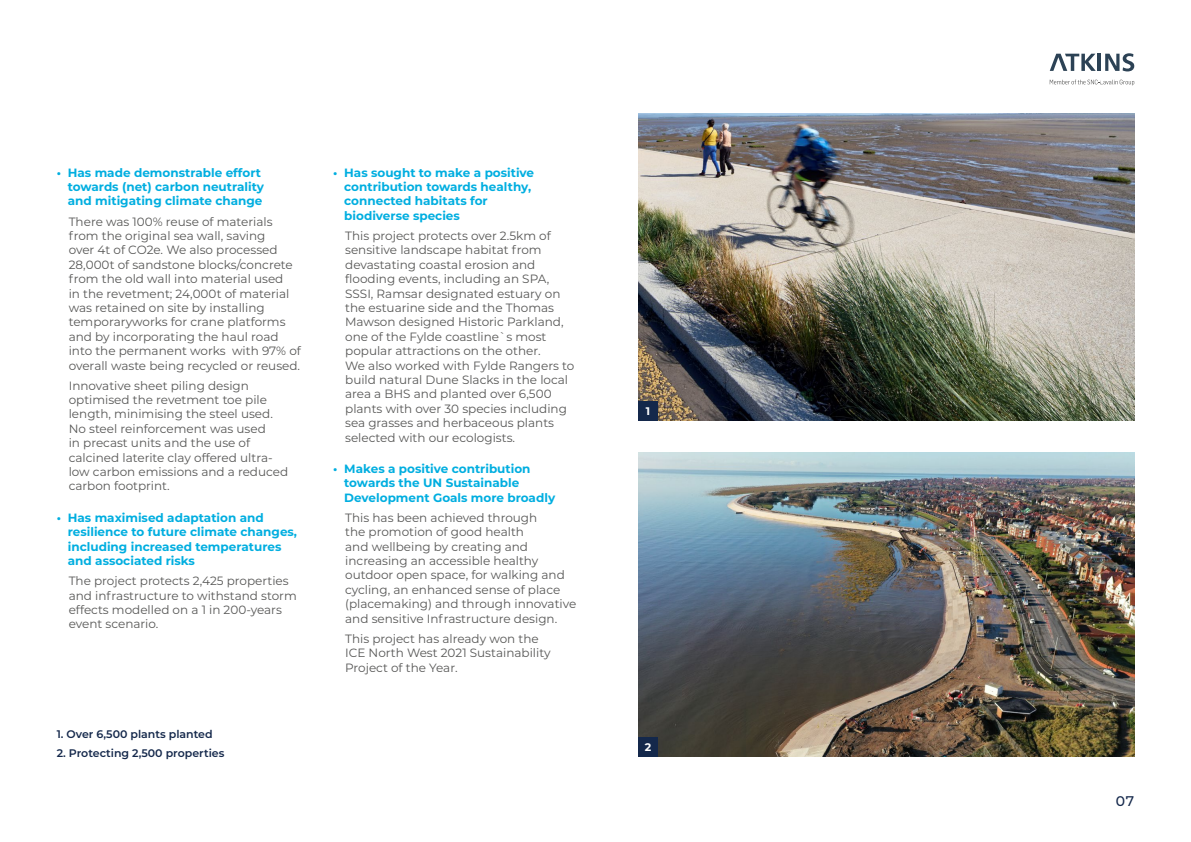
<style>
.page{position:relative;width:1191px;height:842px;background:#fff}
.page>*{position:absolute;margin:0;border:0;box-sizing:border-box;transform-origin:0 0}
.t1{font:500 14px "Montserrat";color:#14284b}
.Body{font:12px/14.4px "Montserrat";color:#575756}
.Body-2{font:700 12px/14.4px "Montserrat";color:#00aee0}
.Body-3{font:600 11px "Montserrat";color:#14284b}
.Body-4{font:700 11px "Montserrat";color:#fff}
</style>
<div class="page">
<img style="left:638px;top:452px;width:496px;height:305px">
<div style="left:638px;top:737px;width:20px;height:20px;background:#14284b"></div>
<img style="left:638px;top:113px;width:496px;height:308px">
<div style="left:638px;top:401px;width:20px;height:20px;background:#14284b"></div>
<svg style="left:1049px;top:80px;width:85px;height:5px"></svg>
<svg style="left:1049px;top:54px;width:46px;height:17px"></svg>
<hr style="left:1097px;top:54px;width:4px;height:17px;background:#2c4255">
<svg style="left:1105px;top:53px;width:29px;height:18px"></svg>
<p class="Body-2" style="left:68px;top:165px;width:198px;text-indent:-11px">• Has made demonstrable effort towards (net) carbon neutrality and mitigating climate change</p>
<p class="Body" style="left:69px;top:214px;width:234px">There was 100% reuse of materials from the original sea wall, saving<br>over 4t of CO2e. We also processed 28,000t of sandstone blocks/concrete from the old wall into material used<br>in the revetment; 24,000t of material was retained on site by installing temporaryworks for crane platforms and by incorporating the haul road into the permanent works with 97% of overall waste being recycled or reused.</p>
<p class="Body" style="left:69px;top:378px;width:221px">Innovative sheet piling design optimised the revetment toe pile length, minimising the steel used.<br>No steel reinforcement was used<br>in precast units and the use of calcined laterite clay offered ultra&shy;low carbon emissions and a reduced carbon footprint.</p>
<p class="Body-2" style="left:68px;top:510px;width:231px;text-indent:-11px">• Has maximised adaptation and resilience to future climate changes, including increased temperatures and associated risks</p>
<p class="Body" style="left:69px;top:573px;width:229px">The project protects 2,425 properties and infrastructure to withstand storm effects modelled on a 1 in 200-years event scenario.</p>
<p class="Body-3" style="left:57px;top:726px;width:157px">1. Over 6,500 plants planted</p>
<p class="Body-3" style="left:57px;top:745px;width:169px">2. Protecting 2,500 properties</p>
<p class="Body-2" style="left:344px;top:165px;width:191px;text-indent:-11px">• Has sought to make a positive contribution towards healthy, connected habitats for biodiverse species</p>
<p class="Body" style="left:345px;top:228px;width:231px">This project protects over 2.5km of sensitive landscape habitat from devastating coastal erosion and flooding events, including an SPA, SSSI, Ramsar designated estuary on the estuarine side and the Thomas Mawson designed Historic Parkland, one of the Fylde coastline`s most popular attractions on the other.<br>We also worked with Fylde Rangers to build natural Dune Slacks in the local area a BHS and planted over 6,500 plants with over 30 species including sea grasses and herbaceous plants selected with our ecologists.</p>
<p class="Body-2" style="left:344px;top:461px;width:212px;text-indent:-11px">• Makes a positive contribution towards the UN Sustainable<br>Development Goals more broadly</p>
<p class="Body" style="left:345px;top:510px;width:233px">This has been achieved through<br>the promotion of good health<br>and wellbeing by creating and increasing an accessible healthy outdoor open space, for walking and cycling, an enhanced sense of place (placemaking) and through innovative and sensitive Infrastructure design.</p>
<p class="Body" style="left:345px;top:631px;width:207px">This project has already won the<br>ICE North West 2021 Sustainability<br>Project of the Year.</p>
<p class="Body-4" style="left:646px;top:404px;width:6px">1</p>
<p class="Body-4" style="left:644px;top:739px;width:8px">2</p>
<p class="t1" style="left:1116px;top:791px;width:20px">07</p>
</div>
